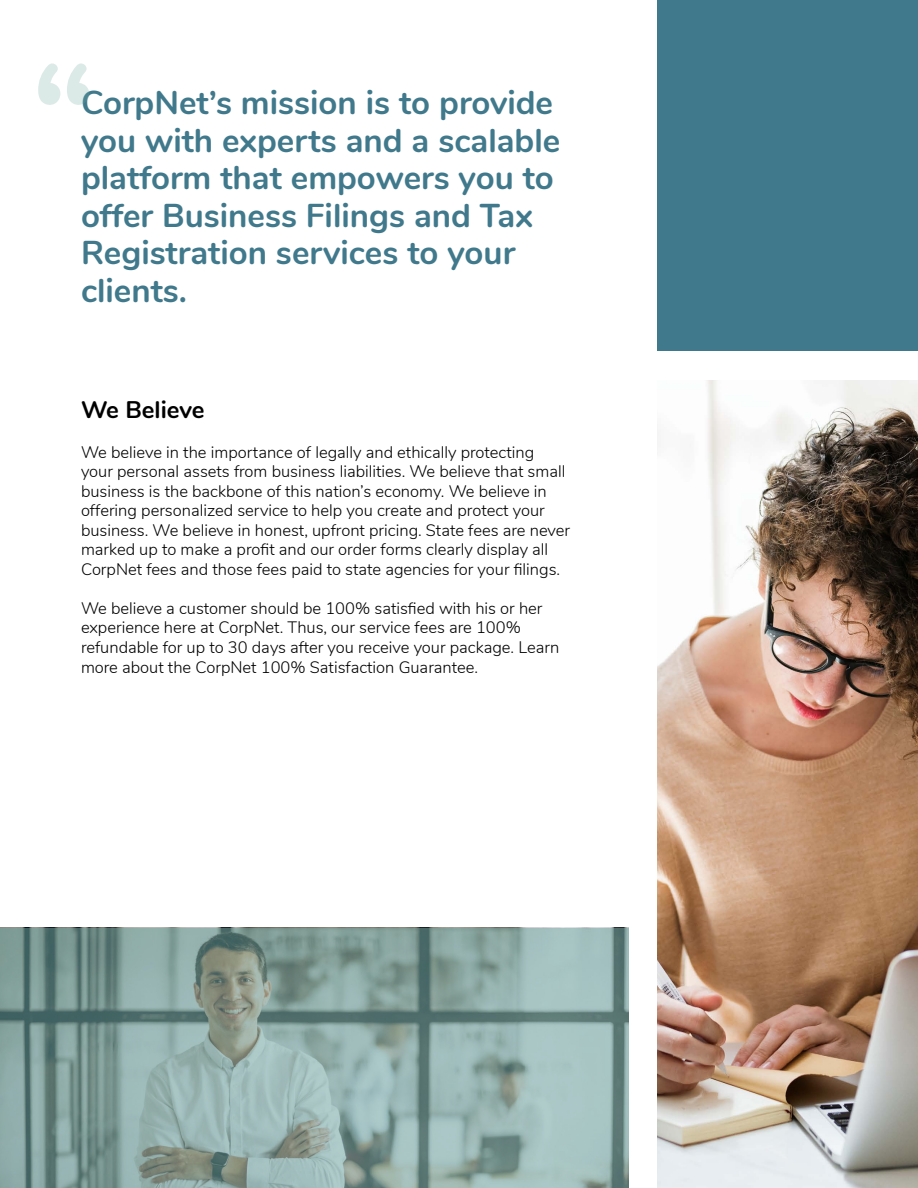
<style>
.page{position:relative;width:918px;height:1188px;background:#fff}
.page>*{position:absolute;margin:0;border:0;box-sizing:border-box;transform-origin:0 0}
.t1{font:700 150px "Nunito";color:#70a9a1}
.t2{font:700 33px/37.5px "Nunito";color:#40798c}
.t3{font:700 24px "Nunito";color:#000}
.t4{font:300 16.5px/19.5px "Nunito";color:#000}
</style>
<div class="page">
<div style="left:657px;top:0;width:261px;height:351px;background:#40798c"></div>
<img style="left:657px;top:380px;width:261px;height:808px">
<svg style="left:0;top:928px;width:629px;height:260px;background:#8aa5a1"></svg>
<h1 class="t1" style="left:31px;top:7px;width:68px">“</h1>
<h2 class="t2" style="left:81px;top:82px;width:481px">CorpNet’s mission is to provide you with experts and a scalable platform that empowers you to offer Business Filings and Tax<br>Registration services to your clients.</h2>
<h3 class="t3" style="left:81px;top:392px;width:125px">We Believe</h3>
<p class="t4" style="left:81px;top:441px;width:491px">We believe in the importance of legally and ethically protecting your personal assets from business liabilities. We believe that small business is the backbone of this nation’s economy. We believe in offering personalized service to help you create and protect your business. We believe in honest, upfront pricing. State fees are never marked up to make a profit and our order forms clearly display all CorpNet fees and those fees paid to state agencies for your filings.</p>
<p class="t4" style="left:81px;top:597px;width:480px">We believe a customer should be 100% satisfied with his or her experience here at CorpNet. Thus, our service fees are 100% refundable for up to 30 days after you receive your package. Learn more about the CorpNet 100% Satisfaction Guarantee.</p>
</div>
